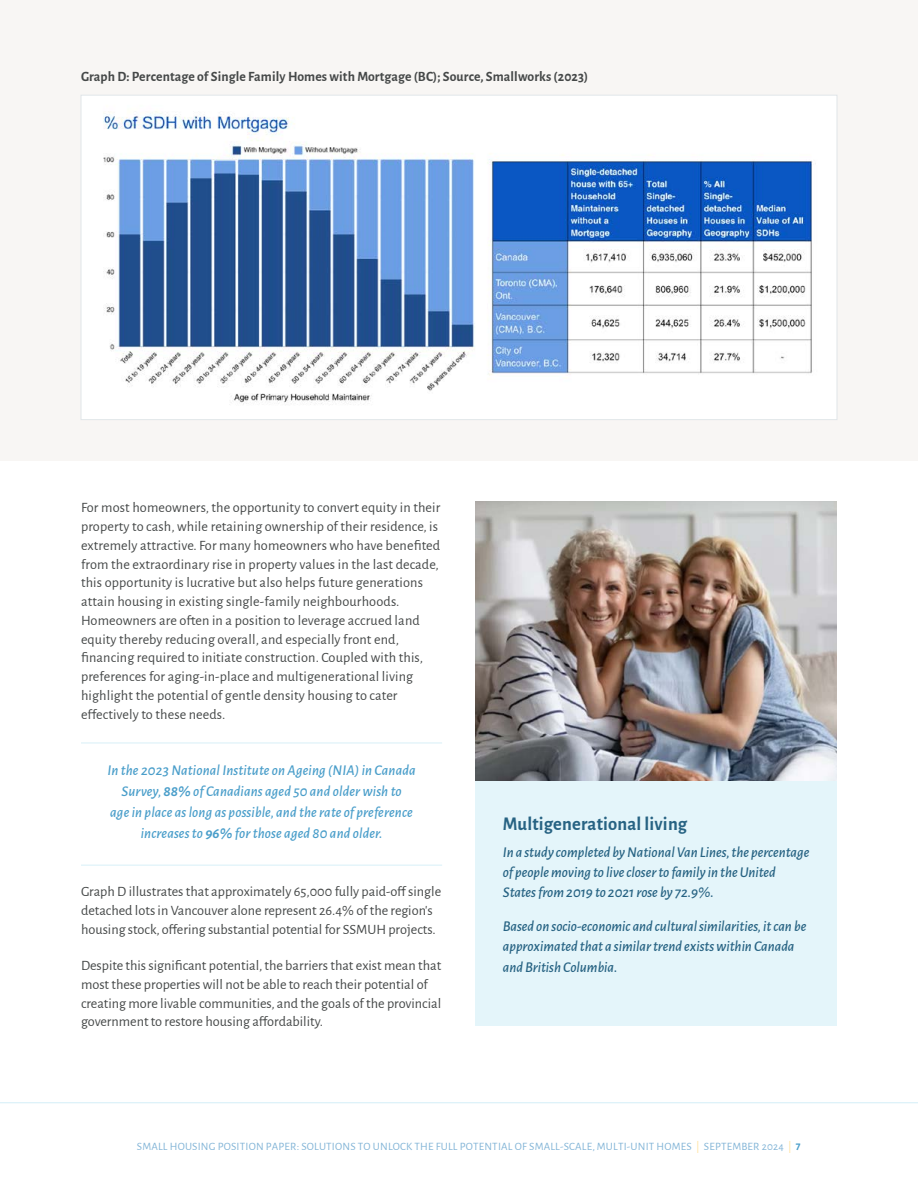
<style>
.page{position:relative;width:918px;height:1188px;background:#fff}
.page>*{position:absolute;margin:0;border:0;box-sizing:border-box;transform-origin:0 0}
.t1{font:700 19.5px "Alegreya Sans";letter-spacing:.01em;color:#276383;scale:.95 1}
.t2{font:italic 500 15px/20.2px "Alegreya Sans";color:#276383}
.t3{font:italic 500 15px/21px "Alegreya Sans";letter-spacing:.01em;color:#4a9eca;text-align:center}
.t4{font:14.25px/18.8px "Alegreya Sans";letter-spacing:.01em;color:#454848}
.t5{font:700 14.25px "Alegreya Sans";letter-spacing:.01em;color:#454848;scale:.96 1}
.t6{font:11.25px "Alegreya Sans";letter-spacing:.015em;color:#83b5d7}
.s1{font-weight:700}
.s2{font-weight:300;color:#ffd36b}
.s3{font-weight:700;color:#4a9eca}
</style>
<div class="page">
<hr style="left:0;top:1103px;width:918px;height:1px;background:#d3eef7">
<div style="left:0;top:0;width:918px;height:461px;background:#f8f6f4"></div>
<img style="left:83px;top:97px;width:752px;height:321px">
<hr style="left:81px;top:742px;width:361px;height:2px;background:#e4f5fa">
<hr style="left:81px;top:864px;width:361px;height:2px;background:#e4f5fa">
<div style="left:476px;top:781px;width:361px;height:245px;background:#e4f5fa"></div>
<img style="left:476px;top:501px;width:361px;height:280px">
<p class="t5" style="left:81px;top:66px;width:530px">Graph D: Percentage of Single Family Homes with Mortgage (BC); Source, Smallworks (2023)</p>
<p class="t4" style="left:81px;top:498px;width:361px">For most homeowners, the opportunity to convert equity in their property to cash, while retaining ownership of their residence, is extremely attractive. For many homeowners who have benefited from the extraordinary rise in property values in the last decade, this opportunity is lucrative but also helps future generations attain housing in existing single-family neighbourhoods.<br>Homeowners are often in a position to leverage accrued land equity thereby reducing overall, and especially front end, financing required to initiate construction. Coupled with this, preferences for aging-in-place and multigenerational living highlight the potential of gentle density housing to cater effectively to these needs.</p>
<p class="t3" style="left:107px;top:759px;width:310px">In the 2023 National Institute on Ageing (NIA) in Canada Survey, <span class="s1">88%</span> of Canadians aged 50 and older wish to<br>age in place as long as possible, and the rate of preference increases to <span class="s1">96%</span> for those aged 80 and older.</p>
<p class="t4" style="left:81px;top:882px;width:362px">Graph D illustrates that approximately 65,000 fully paid-off single detached lots in Vancouver alone represent 26.4% of the region's housing stock, offering substantial potential for SSMUH projects.</p>
<p class="t4" style="left:81px;top:955px;width:362px">Despite this significant potential, the barriers that exist mean that most these properties will not be able to reach their potential of creating more livable communities, and the goals of the provincial government to restore housing affordability.</p>
<h1 class="t1" style="left:503px;top:809px;width:196px">Multigenerational living</h1>
<p class="t2" style="left:503px;top:841px;width:308px">In a study completed by National Van Lines, the percentage of people moving to live closer to family in the United<br>States from 2019 to 2021 rose by 72.9%.</p>
<p class="t2" style="left:503px;top:915px;width:305px">Based on socio-economic and cultural similarities, it can be approximated that a similar trend exists within Canada and British Columbia.</p>
<p class="t6" style="left:137px;top:1139px;width:665px">SMALL HOUSING POSITION PAPER: SOLUTIONS TO UNLOCK THE FULL POTENTIAL OF SMALL-SCALE, MULTI-UNIT HOMES <span class="s2">|</span> SEPTEMBER 2024 <span class="s2">|</span> <span class="s3">7</span></p>
</div>
